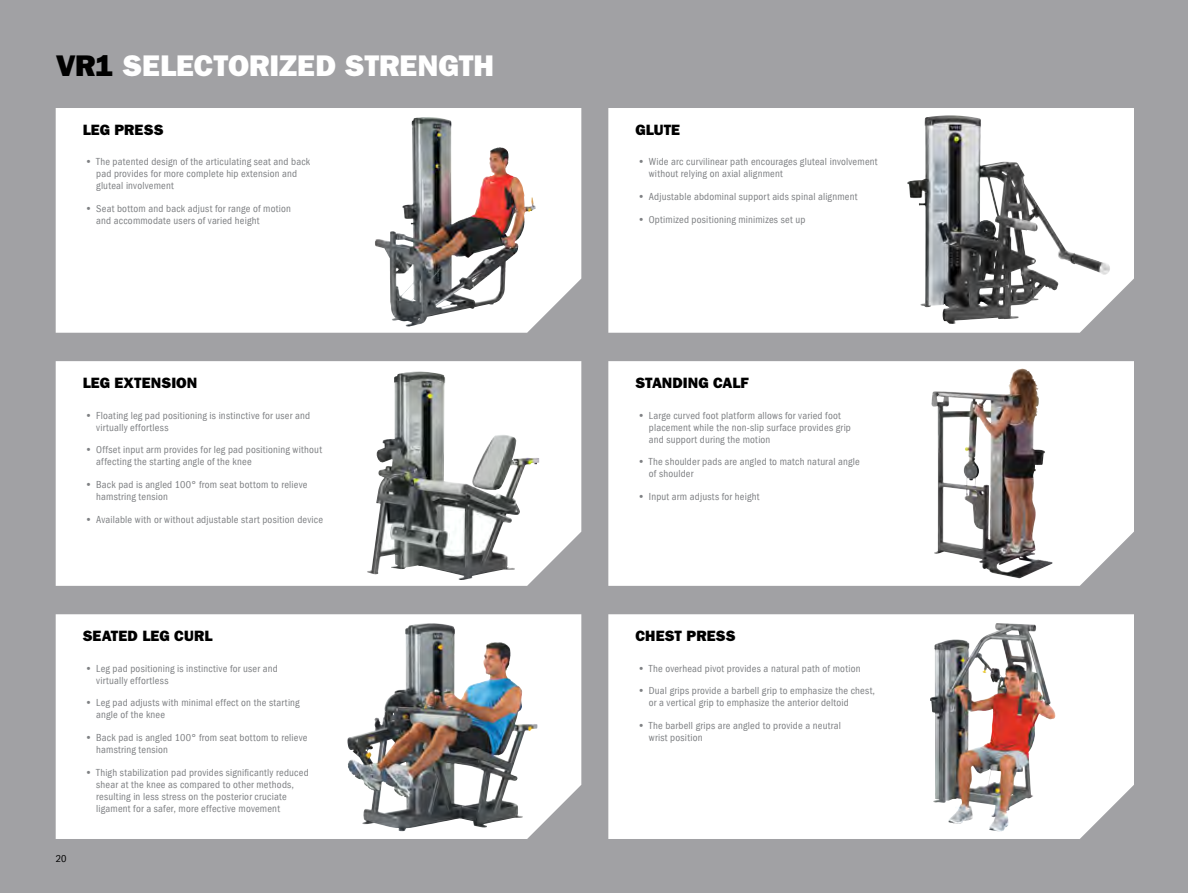
<style>
.page{position:relative;width:1188px;height:893px;background:#a1a1a4}
.page>*{position:absolute;margin:0;border:0;box-sizing:border-box;transform-origin:0 0}
.t1{font:30px "ITC Franklin Gothic Std Hvy";letter-spacing:-.005em;color:#fff}
.t2{font:15px "ITC Franklin Gothic Std Hvy";letter-spacing:.005em;color:#000}
.t3{font:condensed 10.5px/12px "Franklin Gothic";letter-spacing:.02em;color:#7e8083}
.t4{font:condensed 10.5px "Franklin Gothic";color:#000}
.s1{color:#000}
.s2{font-family:"ITC Franklin Gothic Std";font-weight:600;font-stretch:normal}
</style>
<div class="page">
<svg style="left:56px;top:108px;width:525px;height:225px;background:#efeceb"></svg>
<div style="left:56px;top:361px;width:525px;height:225px;background:#fff"></div>
<svg style="left:56px;top:614px;width:525px;height:225px;background:#e7e7e7"></svg>
<div style="left:608px;top:108px;width:526px;height:225px;background:#fff"></div>
<svg style="left:608px;top:361px;width:526px;height:225px;background:#eeedec"></svg>
<svg style="left:608px;top:614px;width:526px;height:225px;background:#f7f4f3"></svg>
<img style="left:375px;top:117px;width:51px;height:210px">
<img style="left:366px;top:371px;width:173px;height:210px">
<img style="left:347px;top:623px;width:80px;height:167px">
<img style="left:907px;top:115px;width:142px;height:209px">
<img style="left:931px;top:369px;width:91px;height:38px">
<img style="left:930px;top:624px;width:69px;height:200px">
<h1 class="t1" style="left:56px;top:48px;width:440px"><span class="s1">VR1</span> SELECTORIZED STRENGTH</h1>
<h2 class="t2" style="left:83px;top:121px;width:82px">LEG PRESS</h2>
<h2 class="t2" style="left:635px;top:121px;width:46px">GLUTE</h2>
<p class="t3" style="left:96px;top:156px;width:215px;text-indent:-11px"><span class="s2">•</span> The patented design of the articulating seat and back pad provides for more complete hip extension and gluteal involvement</p>
<p class="t3" style="left:96px;top:203px;width:196px;text-indent:-11px"><span class="s2">•</span> Seat bottom and back adjust for range of motion and accommodate users of varied height</p>
<p class="t3" style="left:649px;top:156px;width:230px;text-indent:-11px"><span class="s2">•</span> Wide arc curvilinear path encourages gluteal involvement without relying on axial alignment</p>
<p class="t3" style="left:638px;top:191px;width:221px"><span class="s2">•</span> Adjustable abdominal support aids spinal alignment</p>
<p class="t3" style="left:638px;top:214px;width:169px"><span class="s2">•</span> Optimized positioning minimizes set up</p>
<h2 class="t2" style="left:83px;top:374px;width:116px">LEG EXTENSION</h2>
<h2 class="t2" style="left:635px;top:374px;width:115px">STANDING CALF</h2>
<p class="t3" style="left:96px;top:409px;width:215px;text-indent:-11px"><span class="s2">•</span> Floating leg pad positioning is instinctive for user and virtually effortless</p>
<p class="t3" style="left:96px;top:444px;width:227px;text-indent:-11px"><span class="s2">•</span> Offset input arm provides for leg pad positioning without affecting the starting angle of the knee</p>
<p class="t3" style="left:96px;top:479px;width:213px;text-indent:-11px"><span class="s2">•</span> Back pad is angled 100° from seat bottom to relieve hamstring tension</p>
<p class="t3" style="left:85px;top:514px;width:239px"><span class="s2">•</span> Available with or without adjustable start position device</p>
<p class="t3" style="left:649px;top:409px;width:204px;text-indent:-11px"><span class="s2">•</span> Large curved foot platform allows for varied foot placement while the non-slip surface provides grip and support during the motion</p>
<p class="t3" style="left:649px;top:456px;width:212px;text-indent:-11px"><span class="s2">•</span> The shoulder pads are angled to match natural angle of shoulder</p>
<p class="t3" style="left:638px;top:491px;width:123px"><span class="s2">•</span> Input arm adjusts for height</p>
<h2 class="t2" style="left:83px;top:627px;width:131px">SEATED LEG CURL</h2>
<h2 class="t2" style="left:635px;top:627px;width:102px">CHEST PRESS</h2>
<p class="t4" style="left:56px;top:852px;width:12px">20</p>
<p class="t3" style="left:96px;top:662px;width:183px;text-indent:-11px"><span class="s2">•</span> Leg pad positioning is instinctive for user and virtually effortless</p>
<p class="t3" style="left:96px;top:697px;width:205px;text-indent:-11px"><span class="s2">•</span> Leg pad adjusts with minimal effect on the starting angle of the knee</p>
<p class="t3" style="left:96px;top:732px;width:213px;text-indent:-11px"><span class="s2">•</span> Back pad is angled 100° from seat bottom to relieve hamstring tension</p>
<p class="t3" style="left:96px;top:767px;width:214px;text-indent:-11px"><span class="s2">•</span> Thigh stabilization pad provides significantly reduced shear at the knee as compared to other methods, resulting in less stress on the posterior cruciate ligament for a safer, more effective movement</p>
<p class="t3" style="left:638px;top:662px;width:224px"><span class="s2">•</span> The overhead pivot provides a natural path of motion</p>
<p class="t3" style="left:649px;top:685px;width:228px;text-indent:-11px"><span class="s2">•</span> Dual grips provide a barbell grip to emphasize the chest, or a vertical grip to emphasize the anterior deltoid</p>
<p class="t3" style="left:649px;top:720px;width:194px;text-indent:-11px"><span class="s2">•</span> The barbell grips are angled to provide a neutral wrist position</p>
</div>
